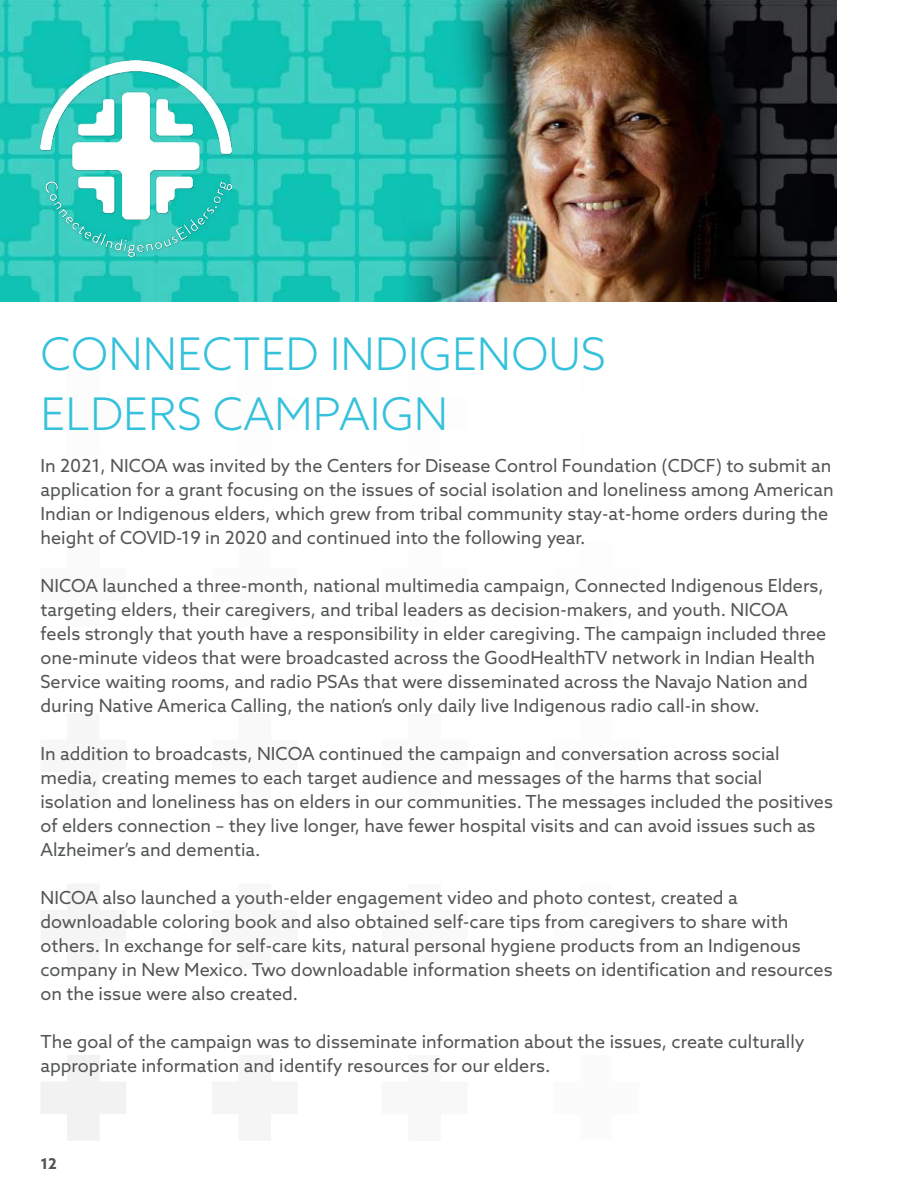
<style>
.page{position:relative;width:918px;height:1188px;background:#fff}
.page>*{position:absolute;margin:0;border:0;box-sizing:border-box;transform-origin:0 0}
.t1{font:300 45px/60px "Azo Sans";color:#34c1db}
.t2{font:18px/24px "Azo Sans";color:#535557}
.t3{font:700 15px "Azo Sans";color:#535557}
</style>
<div class="page">
<svg style="left:41px;top:1055px;width:85px;height:85px"></svg>
<img style="left:0;top:0;width:837px;height:302px">
<img style="left:40px;top:61px;width:192px;height:196px">
<h1 class="t1" style="left:40px;top:324px;width:567px">CONNECTED INDIGENOUS<br>ELDERS CAMPAIGN</h1>
<p class="t2" style="left:40px;top:453px;width:795px">In 2021, NICOA was invited by the Centers for Disease Control Foundation (CDCF) to submit an application for a grant focusing on the issues of social isolation and loneliness among American Indian or Indigenous elders, which grew from tribal community stay-at-home orders during the height of COVID-19 in 2020 and continued into the following year.</p>
<p class="t2" style="left:40px;top:573px;width:787px">NICOA launched a three-month, national multimedia campaign, Connected Indigenous Elders, targeting elders, their caregivers, and tribal leaders as decision-makers, and youth. NICOA feels strongly that youth have a responsibility in elder caregiving. The campaign included three one-minute videos that were broadcasted across the GoodHealthTV network in Indian Health Service waiting rooms, and radio PSAs that were disseminated across the Navajo Nation and during Native America Calling, the nation’s only daily live Indigenous radio call-in show.</p>
<p class="t2" style="left:40px;top:741px;width:794px">In addition to broadcasts, NICOA continued the campaign and conversation across social media, creating memes to each target audience and messages of the harms that social isolation and loneliness has on elders in our communities. The messages included the positives of elders connection – they live longer, have fewer hospital visits and can avoid issues such as Alzheimer’s and dementia.</p>
<p class="t2" style="left:40px;top:885px;width:794px">NICOA also launched a youth-elder engagement video and photo contest, created a downloadable coloring book and also obtained self-care tips from caregivers to share with others. In exchange for self-care kits, natural personal hygiene products from an Indigenous company in New Mexico. Two downloadable information sheets on identification and resources on the issue were also created.</p>
<p class="t2" style="left:40px;top:1029px;width:766px">The goal of the campaign was to disseminate information about the issues, create culturally appropriate information and identify resources for our elders.</p>
<p class="t3" style="left:40px;top:1154px;width:18px">12</p>
</div>
